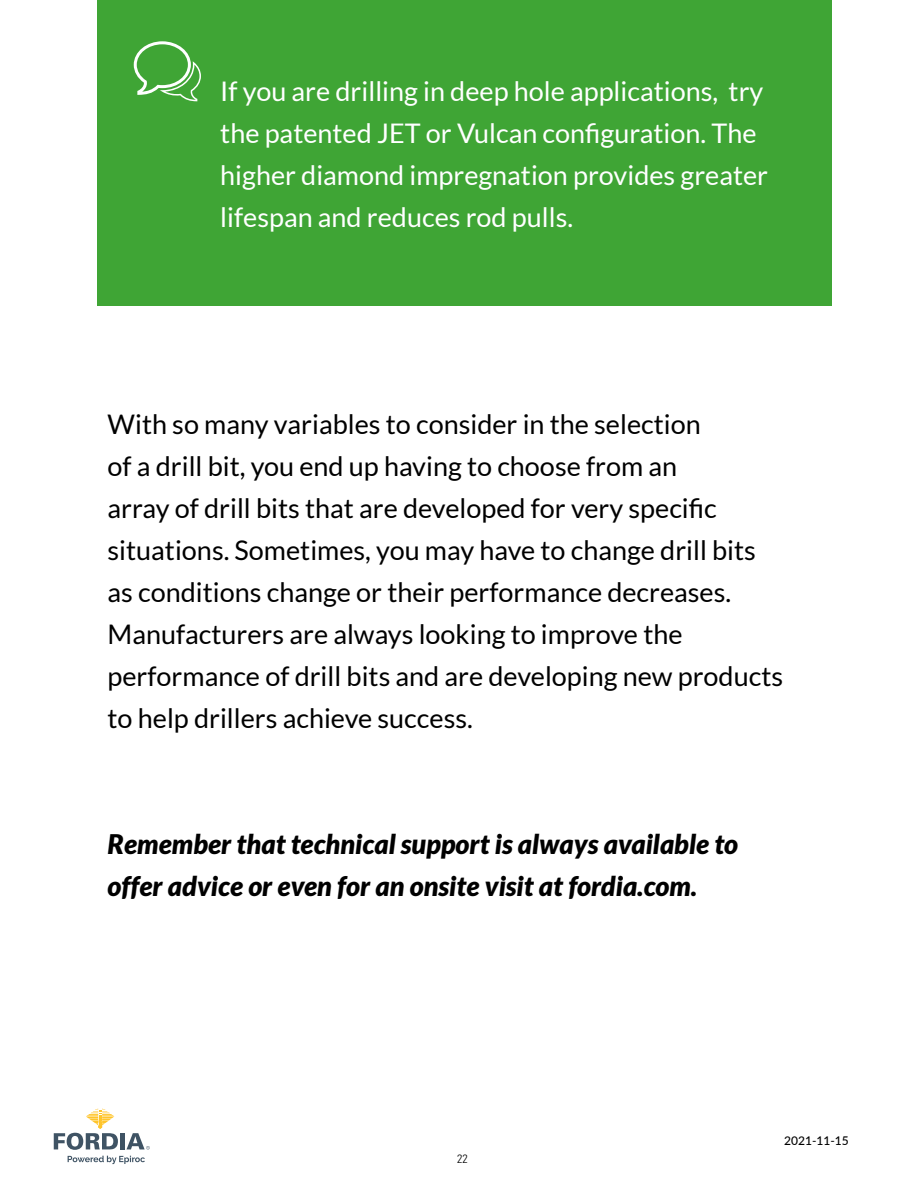
<style>
.page{position:relative;width:918px;height:1188px;background:#fff}
.page>*{position:absolute;margin:0;border:0;box-sizing:border-box;transform-origin:0 0}
.t1{font:27px/42px "Lato";color:#000}
.t2{font:27px/42px "Lato";color:#fff}
.t3{font:italic 900 27px/42px "Lato";color:#000}
.t4{font:500 12px "Lato";color:#000}
.t5{font:300 condensed 12px "Univers LT Std";color:#000}
</style>
<div class="page">
<svg style="left:54px;top:1108px;width:64px;height:42px"></svg>
<div style="left:120px;top:1133px;width:5px;height:16px;background:#3f5364"></div>
<svg style="left:127px;top:1133px;width:23px;height:17px"></svg>
<svg style="left:68px;top:1156px;width:77px;height:8px"></svg>
<div style="left:97px;top:0;width:734px;height:306px;background:#3fa535"></div>
<svg style="left:134px;top:41px;width:67px;height:60px"></svg>
<p class="t2" style="left:220px;top:70px;width:549px">If you are drilling in deep hole applications, try the patented JET or Vulcan configuration. The higher diamond impregnation provides greater lifespan and reduces rod pulls.</p>
<p class="t1" style="left:108px;top:403px;width:677px">With so many variables to consider in the selection<br>of a drill bit, you end up having to choose from an<br>array of drill bits that are developed for very specific situations. Sometimes, you may have to change drill bits as conditions change or their performance decreases.<br>Manufacturers are always looking to improve the performance of drill bits and are developing new products to help drillers achieve success.</p>
<p class="t3" style="left:108px;top:823px;width:632px">Remember that technical support is always available to offer advice or even for an onsite visit at fordia.com.</p>
<p class="t5" style="left:457px;top:1151px;width:12px">22</p>
<p class="t4" style="left:784px;top:1132px;width:66px">2021-11-15</p>
</div>
